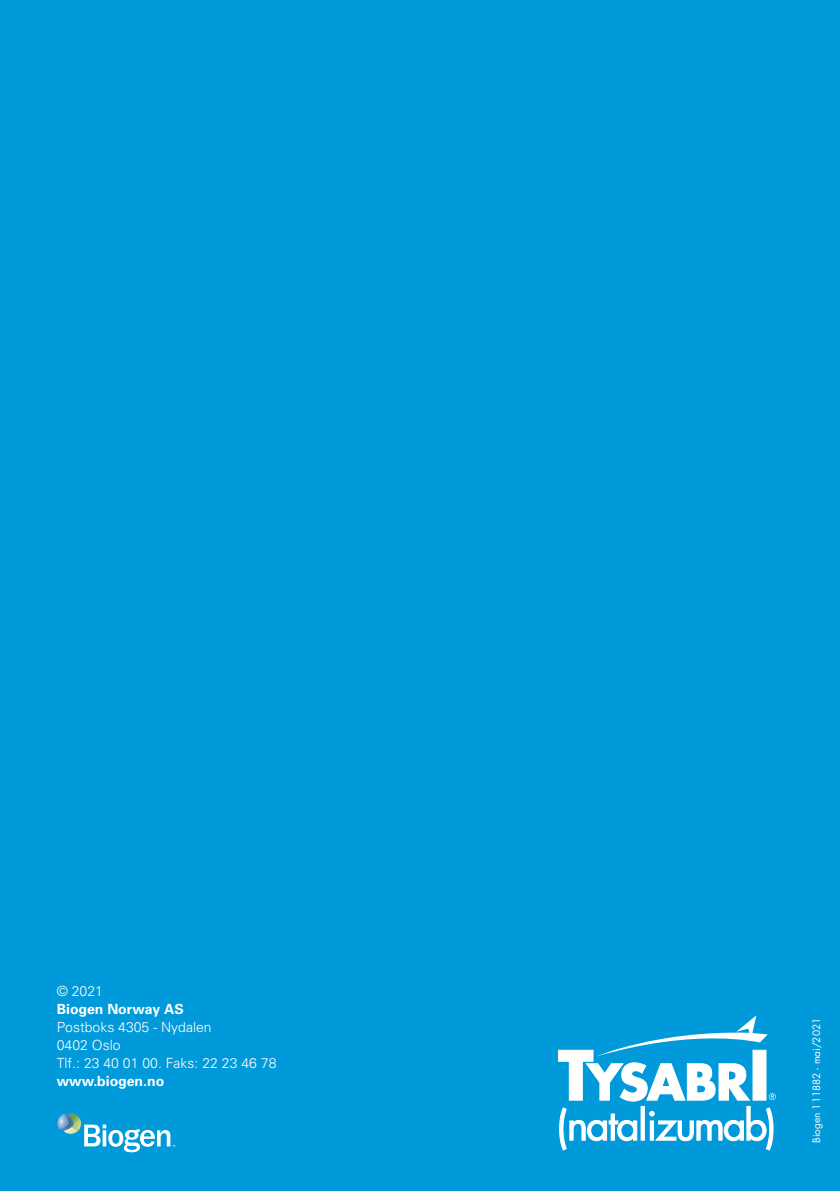
<style>
.page{position:relative;width:840px;height:1191px;background:#fff}
.page>*{position:absolute;margin:0;border:0;box-sizing:border-box;transform-origin:0 0}
.t1{font:300 14px/18px "Univers";color:#fff}
.t2{font:700 14px "Univers";color:#fff}
.t3{font:10px "Futura Std";color:#fff}
</style>
<div class="page">
<div style="left:0;top:0;width:839px;height:1191px;background:#009ada"></div>
<svg style="left:558px;top:1015px;width:217px;height:135px"></svg>
<svg style="left:57px;top:1113px;width:118px;height:39px"></svg>
<p class="t1" style="left:57px;top:981px;width:48px">© 2021</p>
<p class="t2" style="left:57px;top:999px;width:128px">Biogen Norway AS</p>
<p class="t1" style="left:57px;top:1017px;width:221px">Postboks 4305 - Nydalen<br>0402 Oslo<br>Tlf.: 23 40 01 00. Faks: 22 23 46 78</p>
<p class="t2" style="left:57px;top:1071px;width:109px">www.biogen.no</p>
<p class="t3" style="left:809px;top:1142px;width:126px;rotate:-90deg">Biogen 111882 - mai/2021</p>
</div>
